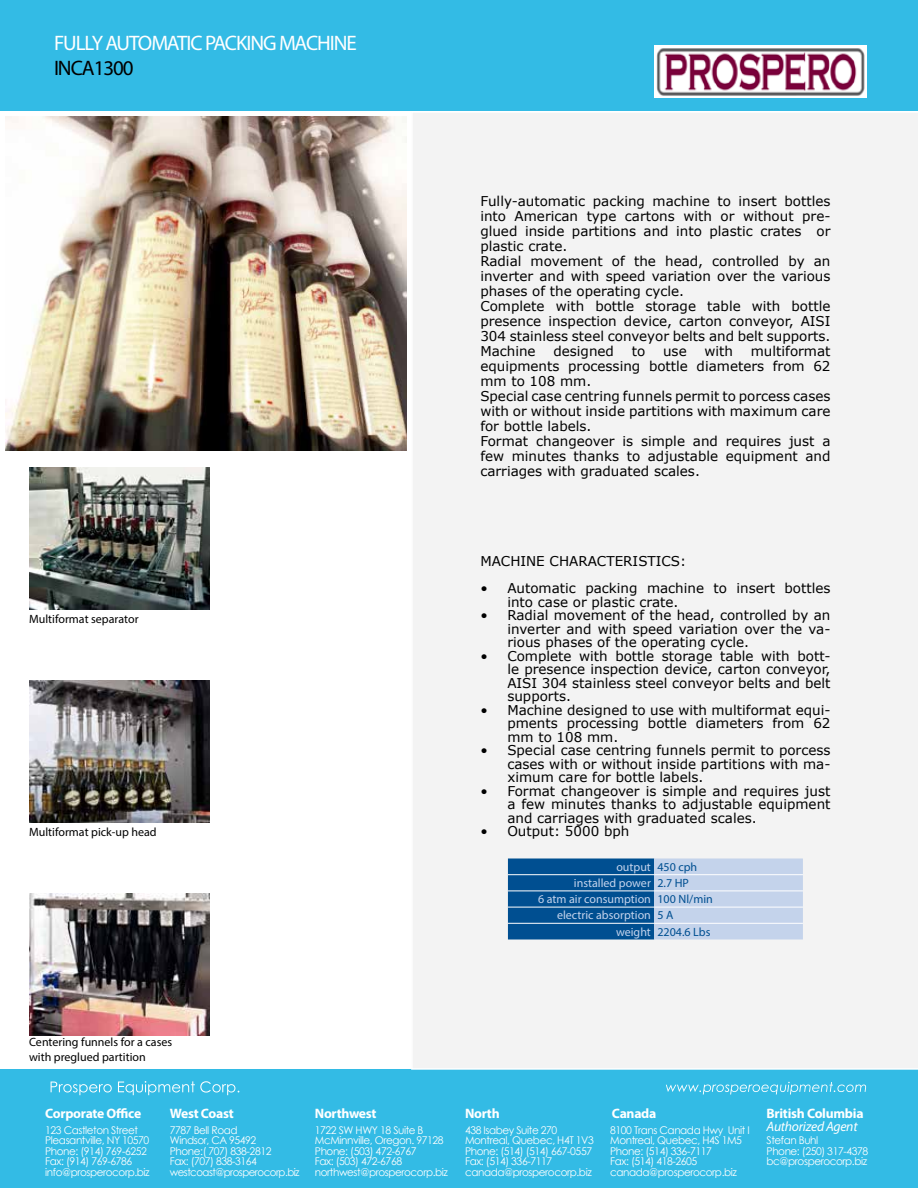
<style>
.page{position:relative;width:918px;height:1188px;background:#fff}
.page>*{position:absolute;margin:0;border:0;box-sizing:border-box;transform-origin:0 0}
.t1{font:21px "Myriad Pro";letter-spacing:-.05em;color:#fff}
.t2{font:21px "Myriad Pro";letter-spacing:-.05em;color:#000}
.t3{font:700 13.65px "Myriad Pro";letter-spacing:-.02em;color:#fff}
.t4{font:italic 13.65px "Myriad Pro";letter-spacing:-.02em;color:#fff}
.t5{font:13.5px/15px "Verdana";color:#000;text-align:justify}
.t6{font:12px/14.4px "Myriad Pro";color:#000}
.t7{font:12px "Myriad Pro";color:#c4d3ec}
.t8{font:12px "Myriad Pro";color:#004f91}
.t9{font:10.65px/10.6px "Century Gothic";letter-spacing:-.04em;color:#fff}
.s1{color:#004f91}
.s2{color:#c4d3ec}
</style>
<div class="page">
<div style="left:0;top:0;width:918px;height:111px;background:#33bbe5"></div>
<div style="left:0;top:1070px;width:918px;height:118px;background:#33bbe5"></div>
<img style="left:654px;top:45px;width:212px;height:52px">
<svg style="left:51px;top:1081px;width:188px;height:14px"></svg>
<svg style="left:666px;top:1082px;width:200px;height:13px"></svg>
<div style="left:411px;top:113px;width:507px;height:957px;background:#f3f3f3"></div>
<img style="left:5px;top:117px;width:401px;height:334px">
<img style="left:29px;top:893px;width:181px;height:142px">
<img style="left:29px;top:468px;width:181px;height:142px">
<img style="left:29px;top:681px;width:181px;height:141px">
<svg style="left:508px;top:858px;width:295px;height:81px;background:#6492be"></svg>
<hr style="left:508px;top:874px;width:146px;height:1px;background:#fff">
<hr style="left:654px;top:874px;width:149px;height:1px;background:#fff">
<hr style="left:508px;top:891px;width:146px;height:1px;background:#fff">
<hr style="left:654px;top:891px;width:149px;height:1px;background:#fff">
<hr style="left:508px;top:907px;width:146px;height:1px;background:#fff">
<hr style="left:654px;top:907px;width:149px;height:1px;background:#fff">
<hr style="left:508px;top:923px;width:146px;height:1px;background:#fff">
<hr style="left:654px;top:923px;width:149px;height:1px;background:#fff">
<h1 class="t1" style="left:54px;top:30px;width:304px">FULLY AUTOMATIC PACKING MACHINE</h1>
<h1 class="t2" style="left:54px;top:55px;width:81px">INCA1300</h1>
<p class="t6" style="left:29px;top:612px;width:111px">Multiformat separator</p>
<p class="t6" style="left:29px;top:824px;width:129px">Multiformat pick-up head</p>
<p class="t5" style="left:480px;top:194px;width:352px;text-align:left">Fully-automatic packing machine to insert bottles into American type cartons with or without pre&shy;glued inside partitions and into plastic crates or plastic crate.<br>Radial movement of the head, controlled by an inverter and with speed variation over the various phases of the operating cycle.<br>Complete with bottle storage table with bottle presence inspection device, carton conveyor, AISI 304 stainless steel conveyor belts and belt supports.<br>Machine</p>
<p class="t5" style="left:480px;top:344px;width:352px;text-align:left;text-indent:271px">multiformat equipments processing bottle diameters from 62 mm to 108 mm.<br>Special case centring funnels permit to porcess cases with or without inside partitions with maximum care for bottle labels.<br>Format changeover is simple and requires just a few minutes thanks to adjustable equipment and carriages with graduated scales.</p>
<p class="t5" style="left:553px;top:344px;width:62px">designed</p>
<p class="t5" style="left:632px;top:344px;width:15px">to</p>
<p class="t5" style="left:663px;top:344px;width:25px">use</p>
<p class="t5" style="left:704px;top:344px;width:30px">with</p>
<p class="t5" style="left:480px;top:554px;width:208px">MACHINE CHARACTERISTICS:</p>
<p class="t5" style="left:507px;top:582px;width:325px;line-height:13.5px;text-indent:-27px">• Automatic packing machine to insert bottles into case or plastic crate.</p>
<p class="t5" style="left:507px;top:609px;width:325px;line-height:13.5px;text-indent:-27px">• Radial movement of the head, controlled by an inverter and with speed variation over the va&shy;rious phases of the operating cycle.</p>
<p class="t5" style="left:507px;top:649px;width:325px;line-height:13.5px;text-indent:-27px">• Complete with bottle storage table with bott&shy;le presence inspection device, carton conveyor, AISI 304 stainless steel conveyor belts and belt supports.</p>
<p class="t5" style="left:507px;top:703px;width:325px;line-height:13.5px;text-indent:-27px">• Machine designed to use with multiformat equi&shy;pments processing bottle diameters from 62 mm to 108 mm.</p>
<p class="t5" style="left:507px;top:744px;width:325px;line-height:13.5px;text-indent:-27px">• Special case centring funnels permit to porcess cases with or without inside partitions with ma&shy;ximum care for bottle labels.</p>
<p class="t5" style="left:507px;top:784px;width:325px;line-height:13.5px;text-indent:-27px">• Format changeover is simple and requires just a few minutes thanks to adjustable equipment and carriages with graduated scales.</p>
<p class="t5" style="left:480px;top:824px;width:151px">• Output: 5000 bph</p>
<p class="t7" style="left:616px;top:859px;width:82px">output <span class="s1">450 cph</span></p>
<p class="t7" style="left:574px;top:876px;width:116px">installed power <span class="s1">2.7 HP</span></p>
<p class="t7" style="left:538px;top:892px;width:176px">6 atm air consumption <span class="s1">100 Nl/min</span></p>
<p class="t7" style="left:557px;top:908px;width:118px">electric absorption <span class="s1">5 A</span></p>
<p class="t8" style="left:616px;top:924px;width:96px"><span class="s2">weight</span> 2204.6 Lbs</p>
<p class="t6" style="left:29px;top:1035px;width:145px">Centering funnels for a cases with preglued partition</p>
<p class="t3" style="left:45px;top:1105px;width:98px">Corporate Office</p>
<p class="t9" style="left:45px;top:1124px;width:106px">123 Castleton Street<br>Pleasantville, NY 10570<br>Phone: (914) 769-6252<br>Fax: (914) 769-6786 info@prosperocorp.biz</p>
<p class="t3" style="left:170px;top:1105px;width:65px">West Coast</p>
<p class="t9" style="left:170px;top:1124px;width:131px">7787 Bell Road<br>Windsor, CA 95492<br>Phone:( 707) 838-2812<br>Fax: (707) 838-3164 westcoast@prosperocorp.biz</p>
<p class="t3" style="left:315px;top:1105px;width:63px">Northwest</p>
<p class="t9" style="left:315px;top:1124px;width:135px">1722 SW HWY 18 Suite B<br>McMinnville, Oregon. 97128<br>Phone: (503) 472-6767<br>Fax: (503) 472-6768 northwest@prosperocorp.biz</p>
<p class="t3" style="left:465px;top:1105px;width:36px">North</p>
<p class="t9" style="left:465px;top:1124px;width:130px">438 Isabey Suite 270<br>Montreal, Quebec, H4T 1V3<br>Phone: (514) (514) 667-0557<br>Fax: (514) 336-7117 canada@prosperocorp.biz</p>
<p class="t3" style="left:612px;top:1105px;width:46px">Canada</p>
<p class="t3" style="left:767px;top:1105px;width:98px">British Columbia</p>
<p class="t4" style="left:767px;top:1118px;width:93px">Authorized Agent</p>
<p class="t9" style="left:767px;top:1135px;width:103px">Stefan Buhl<br>Phone: (250) 317-4378 bc@prosperocorp.biz</p>
<p class="t9" style="left:610px;top:1124px;width:141px">8100 Trans Canada Hwy Unit I<br>Montreal, Quebec, H4S 1M5<br>Phone: (514) 336-7117<br>Fax: (514) 418-2605 canada@prosperocorp.biz</p>
</div>
